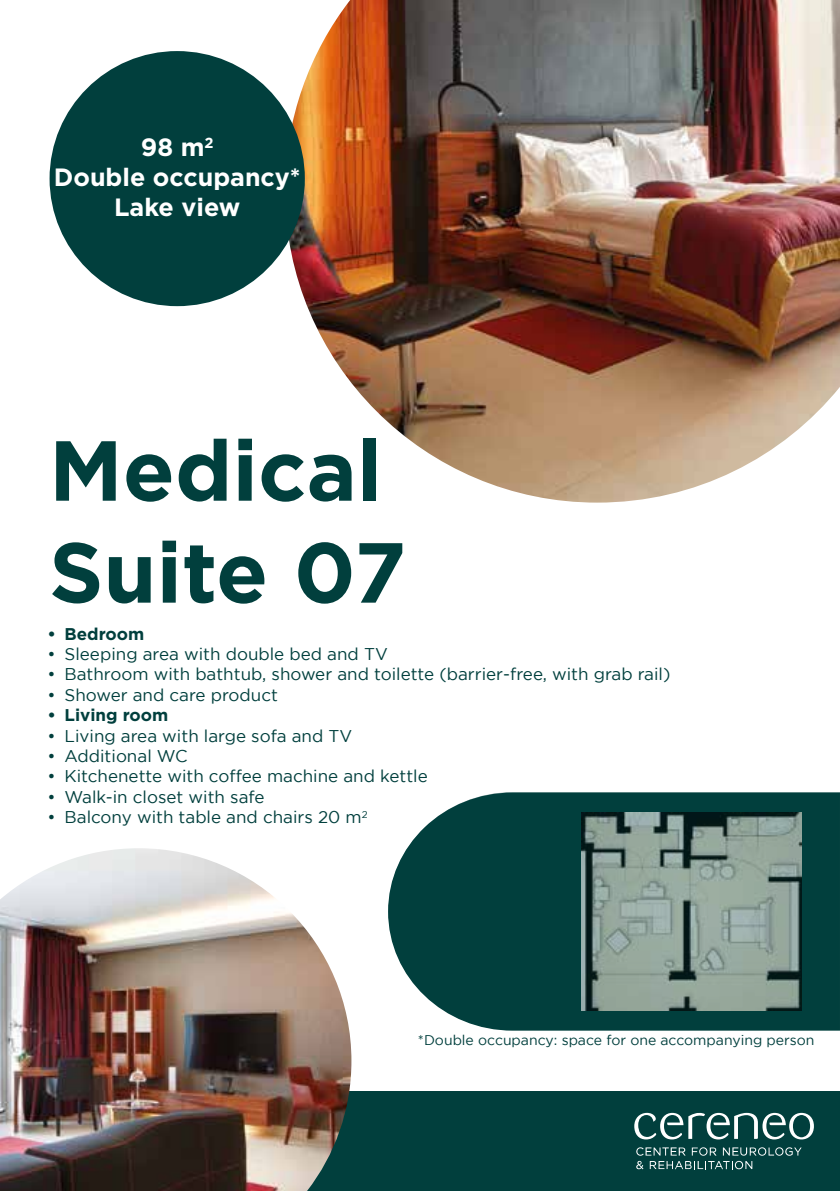
<style>
.page{position:relative;width:840px;height:1191px;background:#fff}
.page>*{position:absolute;margin:0;border:0;box-sizing:border-box;transform-origin:0 0}
.t1{font:700 85px/102px "Gotham";color:#013f3d}
.t2{font:700 25px/30px "Gotham";color:#fff;text-align:center}
.t3{font:17px/20.4px "Gotham";color:#013f3d}
.t4{font:700 17px "Gotham";color:#013f3d}
.t5{font:14px "Gotham";color:#013f3d}
</style>
<div class="page">
<div style="left:0;top:1091px;width:839px;height:100px;background:#013f3d"></div>
<svg style="left:634px;top:1112px;width:179px;height:27px"></svg>
<svg style="left:636px;top:1147px;width:165px;height:22px"></svg>
<svg style="left:388px;top:792px;width:451px;height:238px;background:#446d69"></svg>
<img style="left:285px;top:0;width:554px;height:502px">
<img style="left:0;top:848px;width:351px;height:343px">
<div style="left:50px;top:51px;width:255px;height:255px;background:#013f3d;border-radius:50%"></div>
<h2 class="t2" style="left:54px;top:134px;width:248px">98 m<sup>2<br></sup>Double occupancy*<br>Lake view</h2>
<h1 class="t1" style="left:49px;top:425px;width:358px">Medical<br>Suite 07</h1>
<p class="t4" style="left:47px;top:627px;width:98px">• Bedroom</p>
<p class="t3" style="left:47px;top:645px;width:624px">ï Sleeping area with double bed and TV<br>ï Bathroom with bathtub, shower and toilette (barrier-free, with grab rail) ï Shower and care product</p>
<p class="t4" style="left:47px;top:709px;width:122px">• Living room</p>
<p class="t3" style="left:47px;top:726px;width:381px">ï Living area with large sofa and TV<br>ï Additional WC<br>ï Kitchenette with coffee machine and kettle ï Walk-in closet with safe<br>ï Balcony with table and chairs 20 m<sup>2</sup></p>
<p class="t5" style="left:418px;top:1034px;width:398px">*Double occupancy: space for one accompanying person</p>
</div>
